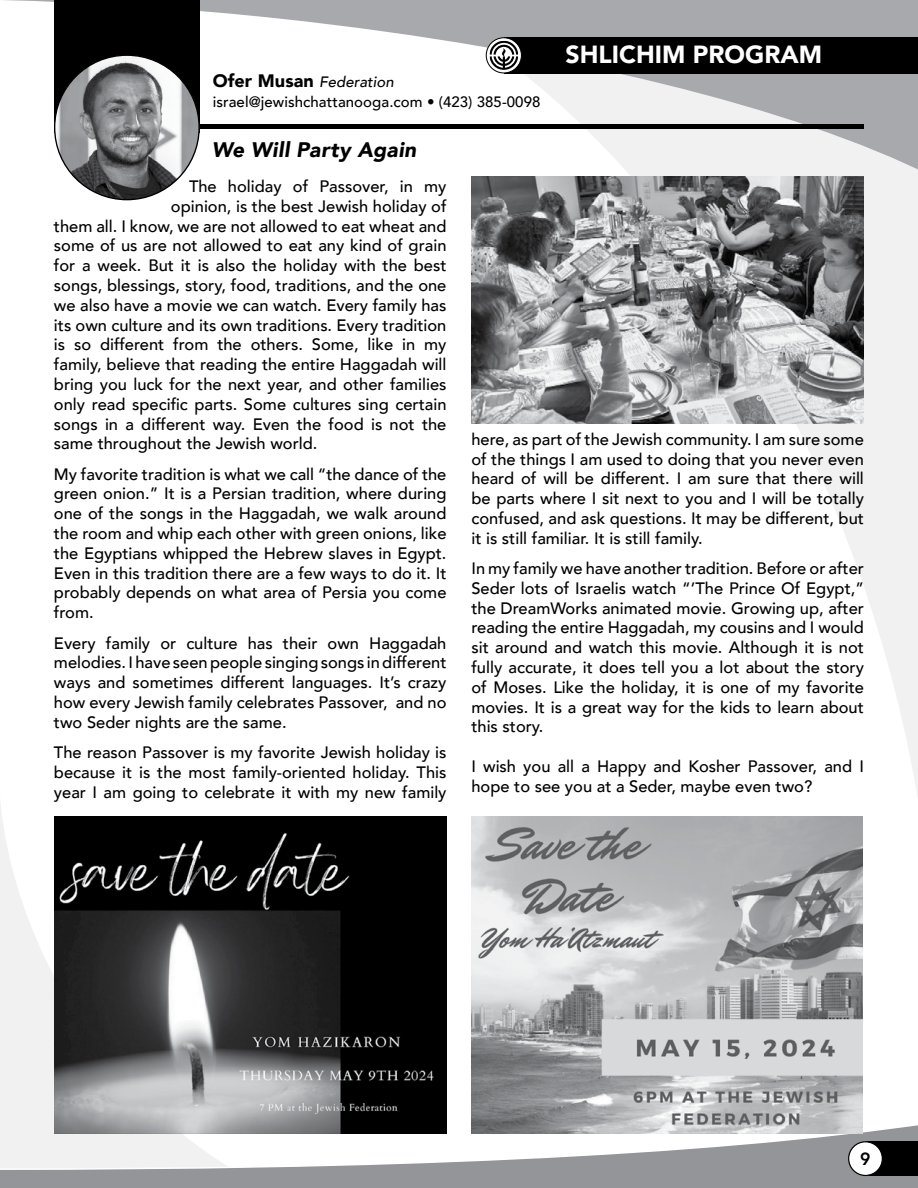
<style>
.page{position:relative;width:918px;height:1188px;background:#fff}
.page>*{position:absolute;margin:0;border:0;box-sizing:border-box;transform-origin:0 0}
.t1{font:900 24.75px "Avenir";color:#fff}
.t2{font:italic 900 21px "Avenir";letter-spacing:.02em;color:#000}
.t3{font:800 17.55px "Avenir";color:#000}
.t4{font:500 16.5px/19.8px "Avenir";color:#000;text-align:justify}
.t5{font:500 15px/19.8px "Avenir";letter-spacing:.005em;color:#000}
.s1{font-weight:900;font-size:18px}
.s2{font-style:italic}
</style>
<div class="page">
<svg style="left:0;top:804px;width:54px;height:316px;fill:#f1f1f2"></svg>
<svg style="left:0;top:1120px;width:918px;height:68px;fill:#939598"></svg>
<svg style="left:471px;top:176px;width:447px;height:620px"></svg>
<svg style="left:4px;top:0;width:914px;height:176px"></svg>
<div style="left:866px;top:1141px;width:52px;height:35px;background:#000"></div>
<div style="left:849px;top:1142px;width:33px;height:33px;background:#fff;border-radius:50%"></div>
<div style="left:848px;top:1141px;width:35px;height:35px;border:1px solid #000;border-radius:50%"></div>
<div style="left:44px;top:43px;width:166px;height:166px;background:#fff;border-radius:50%"></div>
<div style="left:504px;top:37px;width:414px;height:36px;background:#000"></div>
<svg style="left:486px;top:38px;width:35px;height:35px"></svg>
<div style="left:486px;top:37px;width:36px;height:36px;border:1px solid #000;border-radius:50%"></div>
<svg style="left:490px;top:41px;width:28px;height:29px"></svg>
<hr style="left:160px;top:125px;width:704px;height:4px;background:#000">
<div style="left:54px;top:0;width:146px;height:133px;background:#000"></div>
<img style="left:55px;top:55px;width:144px;height:145px;border-radius:72px">
<img style="left:471px;top:176px;width:393px;height:247px">
<img style="left:54px;top:816px;width:393px;height:318px">
<img style="left:471px;top:816px;width:392px;height:318px">
<p class="t5" style="left:213px;top:72px;width:329px"><span class="s1">Ofer Musan</span> <span class="s2">Federation </span>israel@jewishchattanooga.com • (423) 385-0098</p>
<p class="t2" style="left:212px;top:132px;width:206px">We Will Party Again</p>
<h1 class="t1" style="left:566px;top:33px;width:258px">SHLICHIM PROGRAM</h1>
<p class="t4" style="left:189px;top:175px;width:259px">The holiday of Passover, in my</p>
<p class="t4" style="left:171px;top:195px;width:277px">opinion, is the best Jewish holiday of</p>
<p class="t4" style="left:54px;top:215px;width:394px">them all. I know, we are not allowed to eat wheat and</p>
<p class="t4" style="left:54px;top:235px;width:394px">some of us are not allowed to eat any kind of grain</p>
<p class="t4" style="left:54px;top:255px;width:394px">for a week. But it is also the holiday with the best</p>
<p class="t4" style="left:54px;top:274px;width:394px">songs, blessings, story, food, traditions, and the one</p>
<p class="t4" style="left:54px;top:294px;width:394px">we also have a movie we can watch. Every family has</p>
<p class="t4" style="left:54px;top:314px;width:394px">its own culture and its own traditions. Every tradition</p>
<p class="t4" style="left:54px;top:334px;width:394px">is so different from the others. Some, like in my</p>
<p class="t4" style="left:54px;top:354px;width:394px">family, believe that reading the entire Haggadah will</p>
<p class="t4" style="left:54px;top:373px;width:394px">bring you luck for the next year, and other families</p>
<p class="t4" style="left:54px;top:393px;width:394px">only read specific parts. Some cultures sing certain</p>
<p class="t4" style="left:54px;top:413px;width:394px">songs in a different way. Even the food is not the</p>
<p class="t4" style="left:54px;top:433px;width:265px">same throughout the Jewish world.</p>
<p class="t4" style="left:54px;top:463px;width:394px">My favorite tradition is what we call “the dance of the green onion.” It is a Persian tradition, where during one of the songs in the Haggadah, we walk around the room and whip each other with green onions, like the Egyptians whipped the Hebrew slaves in Egypt.<br>Even in this tradition there are a few ways to do it. It probably depends on what area of Persia you come from.</p>
<p class="t4" style="left:54px;top:632px;width:394px">Every family or culture has their own Haggadah melodies. I have seen people singing songs in different ways and sometimes different languages. It’s crazy how every Jewish family celebrates Passover, and no two Seder nights are the same.</p>
<p class="t4" style="left:54px;top:742px;width:394px">The reason Passover is my favorite Jewish holiday is because it is the most family-oriented holiday. This year I am going to celebrate it with my new family</p>
<p class="t4" style="left:471px;top:428px;width:394px">here, as part of the Jewish community. I am sure some of the things I am used to doing that you never even heard of will be different. I am sure that there will be parts where I sit next to you and I will be totally confused, and ask questions. It may be different, but it is still familiar. It is still family.</p>
<p class="t4" style="left:471px;top:557px;width:394px">In my family we have another tradition. Before or after Seder lots of Israelis watch “’The Prince Of Egypt,” the DreamWorks animated movie. Growing up, after reading the entire Haggadah, my cousins and I would sit around and watch this movie. Although it is not fully accurate, it does tell you a lot about the story of Moses. Like the holiday, it is one of my favorite movies. It is a great way for the kids to learn about this story.</p>
<p class="t4" style="left:471px;top:755px;width:394px">I wish you all a Happy and Kosher Passover, and I hope to see you at a Seder, maybe even two?</p>
<p class="t3" style="left:860px;top:1145px;width:12px">9</p>
</div>
